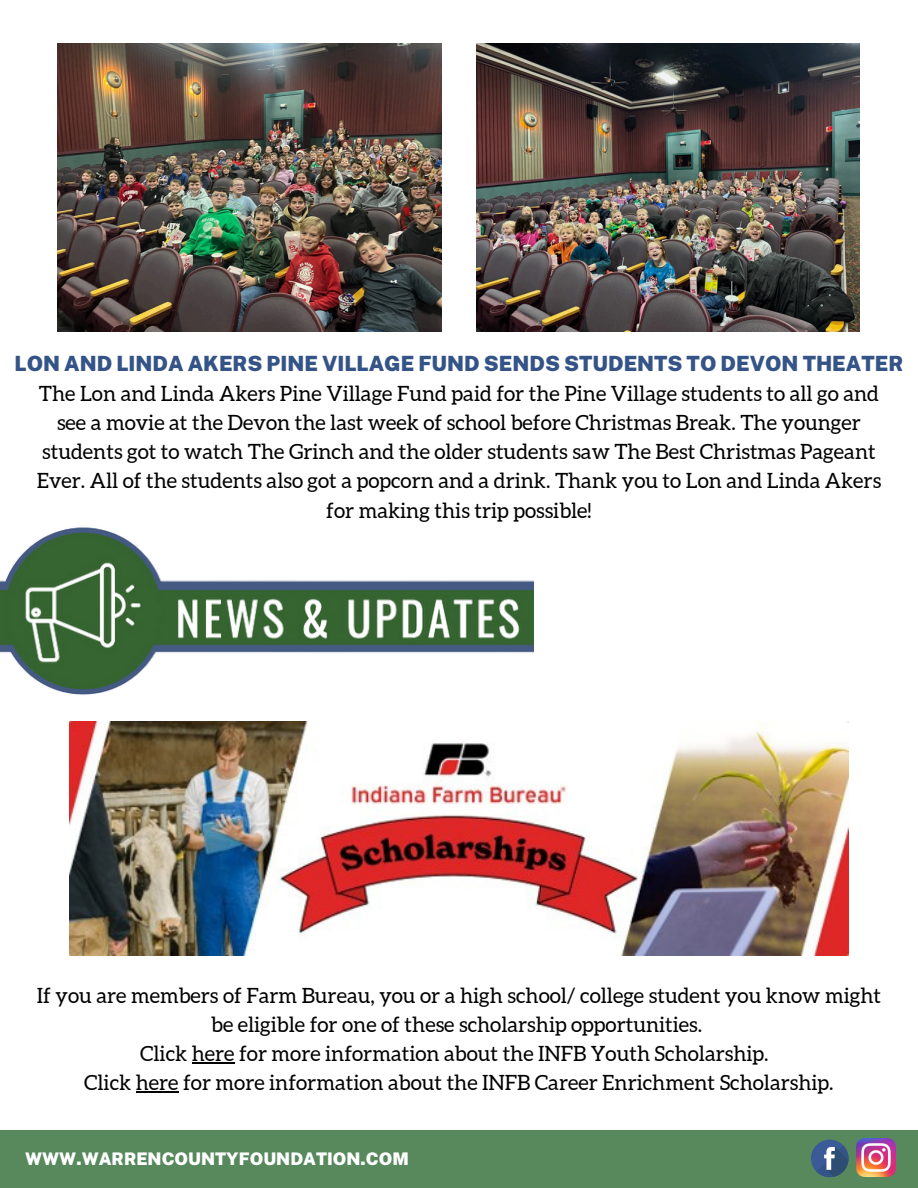
<style>
.page{position:relative;width:918px;height:1188px;background:#fff}
.page>*{position:absolute;margin:0;border:0;box-sizing:border-box;transform-origin:0 0}
.t1{font:21px/29.2px "Aleo";color:#000;text-align:center}
.t2{font:900 21px "Public Sans";color:#345387}
.t3{font:900 17.4px "Public Sans";color:#fff}
</style>
<div class="page">
<div style="left:0;top:1130px;width:918px;height:58px;background:#57895d"></div>
<div style="left:811px;top:1140px;width:38px;height:37px;background:#3a5a98;border-radius:50%"></div>
<svg style="left:816px;top:1145px;width:33px;height:33px"></svg>
<img style="left:857px;top:1138px;width:38px;height:39px">
<img style="left:58px;top:43px;width:383px;height:288px">
<img style="left:476px;top:43px;width:384px;height:288px">
<img style="left:0;top:527px;width:533px;height:168px">
<img style="left:70px;top:721px;width:778px;height:234px">
<hr style="left:192px;top:1062px;width:43px;height:1px;background:#000">
<hr style="left:136px;top:1092px;width:43px;height:1px;background:#000">
<h1 class="t2" style="left:15px;top:351px;width:890px">LON AND LINDA AKERS PINE VILLAGE FUND SENDS STUDENTS TO DEVON THEATER</h1>
<p class="t1" style="left:37px;top:379px;width:846px">The Lon and Linda Akers Pine Village Fund paid for the Pine Village students to all go and see a movie at the Devon the last week of school before Christmas Break. The younger students got to watch The Grinch and the older students saw The Best Christmas Pageant Ever. All of the students also got a popcorn and a drink. Thank you to Lon and Linda Akers for making this trip possible!</p>
<h2 class="t1" style="left:37px;top:981px;width:846px">If you are members of Farm Bureau, you or a high school/ college student you know might be eligible for one of these scholarship opportunities.<br>Click here for more information about the INFB Youth Scholarship.<br>Click here for more information about the INFB Career Enrichment Scholarship.</h2>
<p class="t3" style="left:25px;top:1148px;width:385px">WWW.WARRENCOUNTYFOUNDATION.COM</p>
</div>
